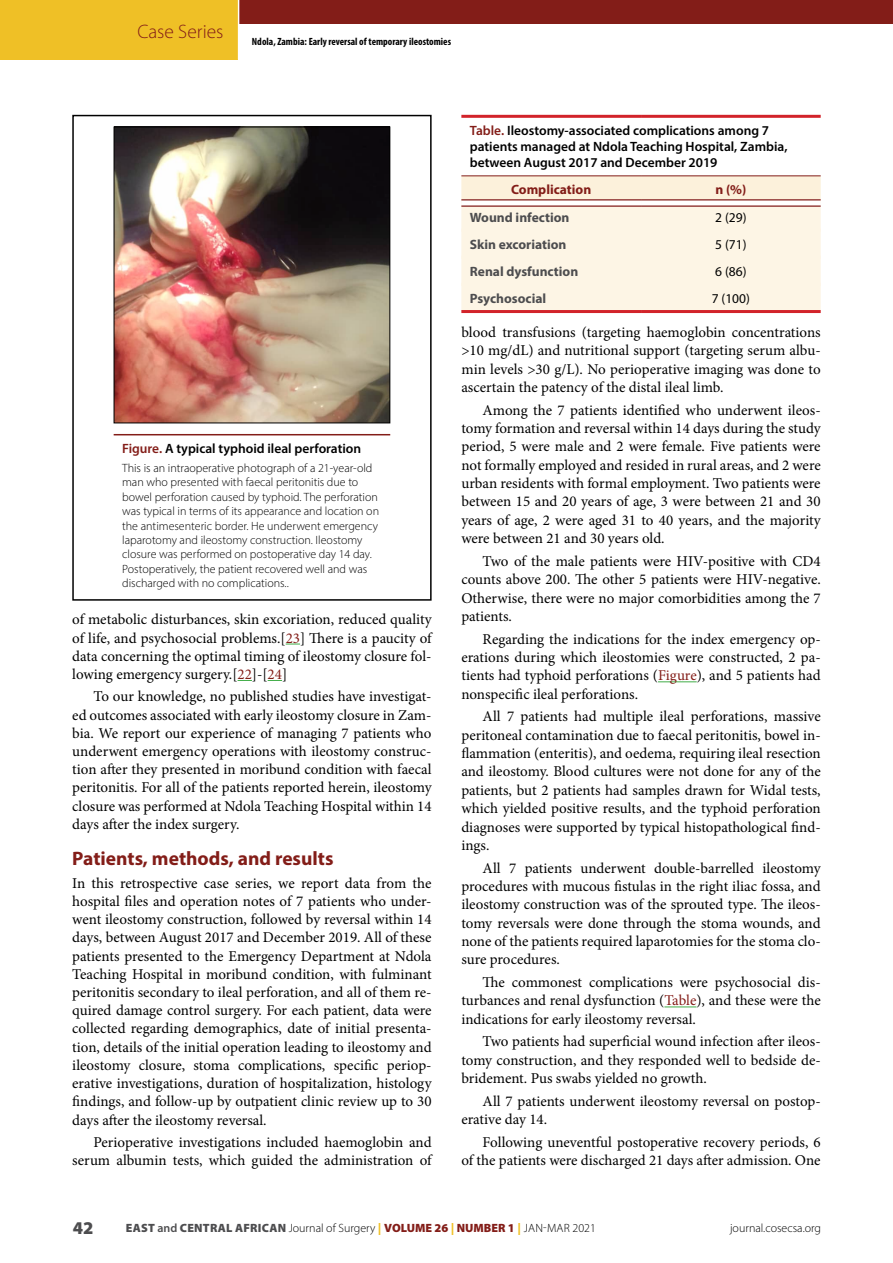
<style>
.page{position:relative;width:893px;height:1263px;background:#fff}
.page>*{position:absolute;margin:0;border:0;box-sizing:border-box;transform-origin:0 0}
.ECAJS_Heading_1{font:700 19.5px "Myriad Pro";color:#831d18}
.t1{font:300 19.5px "Myriad Pro";color:#831d18}
.t2{font:900 18px "Myriad Pro";color:#4d4d4f}
.ECAJS_Body_Text_Inde{font:15px/18.3px "Minion Pro";color:#000;text-align:justify}
.ECAJS_Body_Text{font:15px/18.1px "Minion Pro";color:#000;text-align:justify}
.ECAJS_Table_Figure_T{font:600 13.5px/16.2px "Myriad Pro";color:#000}
.ECAJS_Table_Header_C{font:700 13.5px "Myriad Pro";color:#4d4d4f}
.ECAJS_Table_Text_Cen{font:13.5px "Myriad Pro";color:#000}
.ECAJS_Table_Header_R{font:700 13.5px "Myriad Pro";color:#831d18}
.ECAJS_Table_Figure_L{font:300 12px/14.4px "Myriad Pro";color:#000}
.t3{font:700 condensed 10.5px "Myriad Pro";color:#000}
.s1{color:#831d18}
.s2{font-weight:900;color:#4d4d4f}
.s3{font-weight:600;color:#4d4d4f}
.s4{font-weight:900;color:#efc026}
.s5{font-weight:900;color:#831d18}
</style>
<div class="page">
<div style="left:239px;top:0;width:654px;height:23px;background:#831d18"></div>
<div style="left:0;top:0;width:238px;height:60px;background:#efc026"></div>
<svg style="left:286px;top:644px;width:14px;height:1px"></svg>
<svg style="left:238px;top:680px;width:14px;height:1px"></svg>
<svg style="left:268px;top:680px;width:14px;height:1px"></svg>
<hr style="left:658px;top:681px;width:39px;height:1px;background:#41ad49">
<hr style="left:664px;top:1006px;width:32px;height:1px;background:#41ad49">
<div style="left:72px;top:115px;width:360px;height:486px;border:2px solid #000"></div>
<hr style="left:114px;top:434px;width:276px;height:1px;background:#831d18">
<img style="left:116px;top:129px;width:272px;height:292px">
<div style="left:114px;top:127px;width:276px;height:296px;border:1px solid #000"></div>
<svg style="left:461px;top:176px;width:360px;height:134px;background:#fcf3e2"></svg>
<svg style="left:461px;top:200px;width:180px;height:5px"></svg>
<svg style="left:641px;top:200px;width:180px;height:5px"></svg>
<hr style="left:461px;top:229px;width:180px;height:3px;background:#fdf5e5">
<hr style="left:641px;top:229px;width:180px;height:3px;background:#fdf5e5">
<hr style="left:461px;top:256px;width:180px;height:3px;background:#fdf5e5">
<hr style="left:641px;top:256px;width:180px;height:3px;background:#fdf5e5">
<hr style="left:461px;top:283px;width:180px;height:3px;background:#fdf5e5">
<hr style="left:461px;top:310px;width:180px;height:3px;background:#d2232a">
<hr style="left:641px;top:283px;width:180px;height:3px;background:#fdf5e5">
<hr style="left:641px;top:310px;width:180px;height:3px;background:#d2232a">
<hr style="left:461px;top:199px;width:180px;height:1px;background:#831d18">
<hr style="left:461px;top:205px;width:180px;height:2px;background:#831d18">
<hr style="left:641px;top:199px;width:180px;height:1px;background:#831d18">
<hr style="left:641px;top:205px;width:180px;height:2px;background:#831d18">
<hr style="left:461px;top:115px;width:180px;height:3px;background:#d2232a">
<hr style="left:641px;top:115px;width:180px;height:3px;background:#d2232a">
<hr style="left:461px;top:175px;width:180px;height:1px;background:#831d18">
<hr style="left:641px;top:175px;width:180px;height:1px;background:#831d18">
<h1 class="t1" style="left:137px;top:20px;width:88px">Case Series</h1>
<p class="t3" style="left:252px;top:35px;width:201px">Ndola, Zambia: Early reversal of temporary ileostomies</p>
<p class="ECAJS_Table_Figure_T" style="left:122px;top:440px;width:241px"><span class="s1">Figure.</span> A typical typhoid ileal perforation</p>
<p class="ECAJS_Table_Figure_L" style="left:122px;top:461px;width:258px">This is an intraoperative photograph of a 21-year-old man who presented with faecal peritonitis due to bowel perforation caused by typhoid. The perforation was typical in terms of its appearance and location on the antimesenteric border. He underwent emergency laparotomy and ileostomy construction. Ileostomy closure was performed on postoperative day 14 day.<br>Postoperatively, the patient recovered well and was discharged with no complications..</p>
<p class="ECAJS_Body_Text_Inde" style="left:72px;top:610px;width:361px">of metabolic disturbances, skin excoriation, reduced quality of life, and psychosocial problems.[<span class="s1">23</span>] There is a paucity of data concerning the optimal timing of ileostomy closure fol&shy;lowing emergency surgery.[<span class="s1">22</span>]-[<span class="s1">24</span>]</p>
<p class="ECAJS_Body_Text_Inde" style="left:72px;top:688px;width:361px;text-indent:21px">To our knowledge, no published studies have investigat&shy;ed outcomes associated with early ileostomy closure in Zam&shy;bia. We report our experience of managing 7 patients who underwent emergency operations with ileostomy construc&shy;tion after they presented in moribund condition with faecal peritonitis. For all of the patients reported herein, ileostomy closure was performed at Ndola Teaching Hospital within 14 days after the index surgery.</p>
<p class="ECAJS_Heading_1" style="left:72px;top:846px;width:263px">Patients, methods, and results</p>
<p class="ECAJS_Body_Text" style="left:72px;top:874px;width:361px">In this retrospective case series, we report data from the hospital files and operation notes of 7 patients who under&shy;went ileostomy construction, followed by reversal within 14 days, between August 2017 and December 2019. All of these patients presented to the Emergency Department at Ndola Teaching Hospital in moribund condition, with fulminant peritonitis secondary to ileal perforation, and all of them re&shy;quired damage control surgery. For each patient, data were collected regarding demographics, date of initial presenta&shy;tion, details of the initial operation leading to ileostomy and ileostomy closure, stoma complications, specific periop&shy;erative investigations, duration of hospitalization, histology findings, and follow-up by outpatient clinic review up to 30 days after the ileostomy reversal.</p>
<p class="ECAJS_Body_Text_Inde" style="left:72px;top:1133px;width:361px;text-align:right">Perioperative investigations included haemoglobin and serum albumin tests, which guided the administration of</p>
<p class="ECAJS_Table_Figure_T" style="left:470px;top:122px;width:319px"><span class="s1">Table.</span> Ileostomy-associated complications among 7 patients managed at Ndola Teaching Hospital, Zambia, between August 2017 and December 2019</p>
<p class="ECAJS_Table_Header_R" style="left:511px;top:181px;width:82px">Complication</p>
<p class="ECAJS_Table_Header_R" style="left:715px;top:181px;width:32px">n (%)</p>
<p class="ECAJS_Table_Header_C" style="left:470px;top:208px;width:101px">Wound infection</p>
<p class="ECAJS_Table_Text_Cen" style="left:715px;top:209px;width:33px">2 (29)</p>
<p class="ECAJS_Table_Header_C" style="left:470px;top:235px;width:98px">Skin excoriation</p>
<p class="ECAJS_Table_Text_Cen" style="left:715px;top:236px;width:33px">5 (71)</p>
<p class="ECAJS_Table_Header_C" style="left:470px;top:263px;width:110px">Renal dysfunction</p>
<p class="ECAJS_Table_Text_Cen" style="left:715px;top:263px;width:33px">6 (86)</p>
<p class="ECAJS_Table_Header_C" style="left:470px;top:290px;width:78px">Psychosocial</p>
<p class="ECAJS_Table_Text_Cen" style="left:712px;top:290px;width:40px">7 (100)</p>
<p class="ECAJS_Body_Text_Inde" style="left:461px;top:323px;width:361px">blood transfusions (targeting haemoglobin concentrations &gt;10 mg/dL) and nutritional support (targeting serum albu&shy;min levels &gt;30 g/L). No perioperative imaging was done to ascertain the patency of the distal ileal limb.</p>
<p class="ECAJS_Body_Text_Inde" style="left:461px;top:401px;width:361px;text-indent:21px">Among the 7 patients identified who underwent ileos&shy;tomy formation and reversal within 14 days during the study period, 5 were male and 2 were female. Five patients were not formally employed and resided in rural areas, and 2 were urban residents with formal employment. Two patients were between 15 and 20 years of age, 3 were between 21 and 30 years of age, 2 were aged 31 to 40 years, and the majority were between 21 and 30 years old.</p>
<p class="ECAJS_Body_Text_Inde" style="left:461px;top:552px;width:361px;text-indent:21px">Two of the male patients were HIV-positive with CD4 counts above 200. The other 5 patients were HIV-negative.<br>Otherwise, there were no major comorbidities among the 7 patients.</p>
<p class="ECAJS_Body_Text_Inde" style="left:461px;top:630px;width:361px;text-indent:21px">Regarding the indications for the index emergency op&shy;erations during which ileostomies were constructed, 2 pa&shy;tients had typhoid perforations (<span class="s1">Figure</span>), and 5 patients had nonspecific ileal perforations.</p>
<p class="ECAJS_Body_Text_Inde" style="left:461px;top:707px;width:361px;text-indent:21px">All 7 patients had multiple ileal perforations, massive peritoneal contamination due to faecal peritonitis, bowel in&shy;flammation (enteritis), and oedema, requiring ileal resection and ileostomy. Blood cultures were not done for any of the patients, but 2 patients had samples drawn for Widal tests, which yielded positive results, and the typhoid perforation diagnoses were supported by typical histopathological find&shy;ings.</p>
<p class="ECAJS_Body_Text_Inde" style="left:461px;top:859px;width:361px;text-indent:21px">All 7 patients underwent double-barrelled ileostomy procedures with mucous fistulas in the right iliac fossa, and ileostomy construction was of the sprouted type. The ileos&shy;tomy reversals were done through the stoma wounds, and none of the patients required laparotomies for the stoma clo&shy;sure procedures.</p>
<p class="ECAJS_Body_Text_Inde" style="left:461px;top:973px;width:361px;text-indent:21px">The commonest complications were psychosocial dis&shy;turbances and renal dysfunction (<span class="s1">Table</span>), and these were the indications for early ileostomy reversal.</p>
<p class="ECAJS_Body_Text_Inde" style="left:461px;top:1032px;width:361px;text-indent:21px">Two patients had superficial wound infection after ileos&shy;tomy construction, and they responded well to bedside de&shy;bridement. Pus swabs yielded no growth.</p>
<p class="ECAJS_Body_Text_Inde" style="left:461px;top:1092px;width:361px;text-indent:21px">All 7 patients underwent ileostomy reversal on postop&shy;erative day 14.</p>
<p class="ECAJS_Body_Text_Inde" style="left:461px;top:1133px;width:361px;text-align:right">Following uneventful postoperative recovery periods, 6<br>of the patients were discharged 21 days after admission. One</p>
<p class="t2" style="left:73px;top:1216px;width:22px">42</p>
<p class="ECAJS_Table_Figure_L" style="left:126px;top:1221px;width:471px"><span class="s2">EAST</span> <span class="s3">and</span> <span class="s2">CENTRAL AFRICAN</span> Journal of Surgery <span class="s4">|</span> <span class="s5">VOLUME 26</span> <span class="s4">|</span> <span class="s5">NUMBER 1</span> <span class="s4">|</span> JAN-MAR 2021</p>
<p class="ECAJS_Table_Figure_L" style="left:730px;top:1221px;width:93px">journal.cosecsa.org</p>
</div>
